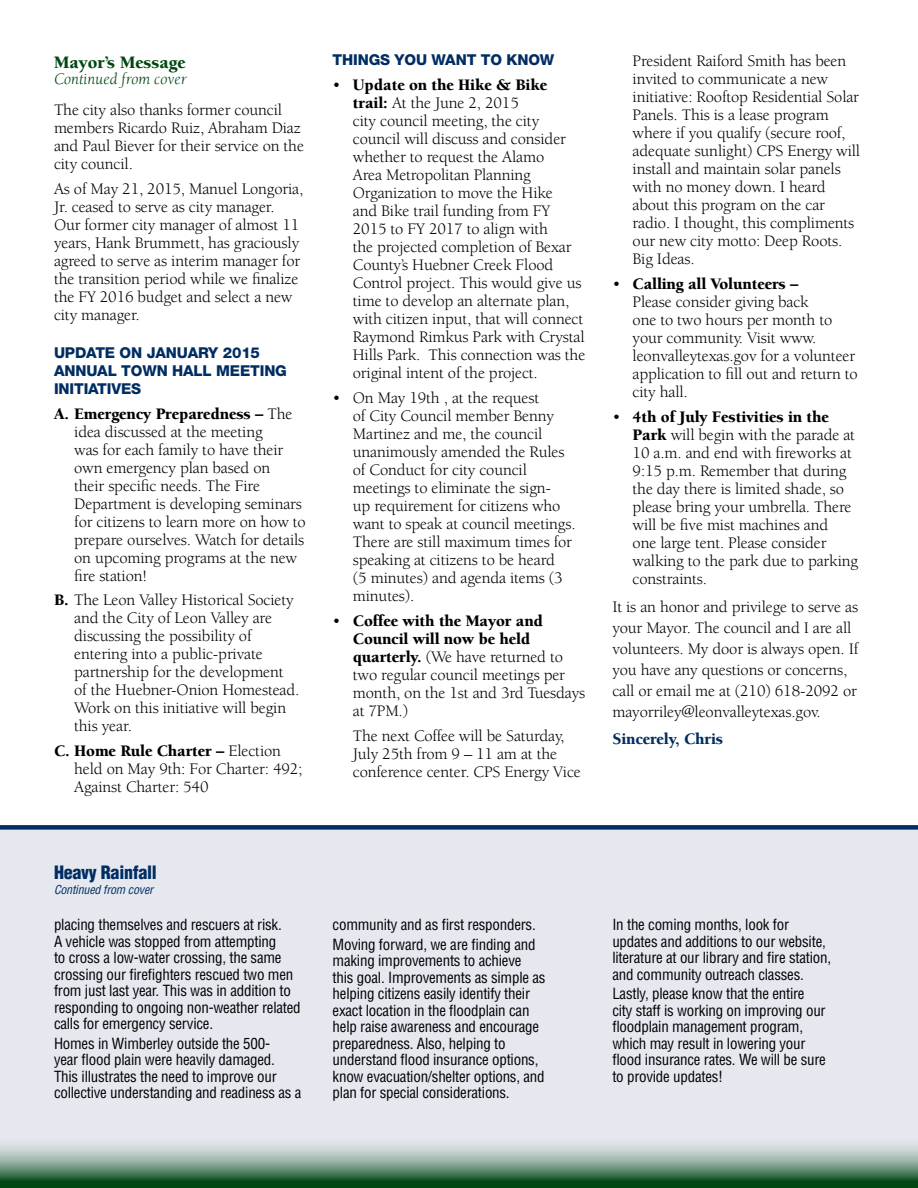
<style>
.page{position:relative;width:918px;height:1188px;background:#fff}
.page>*{position:absolute;margin:0;border:0;box-sizing:border-box;transform-origin:0 0}
.t1{font:900 18px "Berkeley";color:#004712}
.t2{font:900 condensed 18px "Helvetica";letter-spacing:-.015em;color:#002d62}
.t3{font:16.5px/18px "Berkeley";letter-spacing:-.01em;color:#000}
.t4{font:italic 16.5px "Berkeley";color:#004712}
.t5{font:900 16.5px "Berkeley";letter-spacing:-.01em;color:#002d62}
.t6{font:condensed 15px/16.5px "Helvetica";letter-spacing:-.015em;color:#000}
.t7{font:800 15px/18px "Helvetica Neue";letter-spacing:-.01em;color:#002d62}
.t8{font:italic condensed 12px "Helvetica";letter-spacing:-.015em;color:#002d62}
.s1{font-weight:900}
</style>
<div class="page">
<div style="left:0;top:828px;width:918px;height:360px;background:#e6e8f0"></div>
<div style="left:0;top:825px;width:918px;height:5px;background:#002d62"></div>
<svg style="left:0;top:1145px;width:918px;height:43px"></svg>
<p class="t1" style="left:54px;top:52px;width:133px">Mayor’s Message</p>
<p class="t4" style="left:54px;top:70px;width:135px">Continued from cover</p>
<p class="t3" style="left:54px;top:101px;width:252px">The city also thanks former council members Ricardo Ruiz, Abraham Diaz and Paul Biever for their service on the city council.</p>
<p class="t3" style="left:54px;top:180px;width:251px">As of May 21, 2015, Manuel Longoria, Jr. ceased to serve as city manager.<br>Our former city manager of almost 11 years, Hank Brummett, has graciously agreed to serve as interim manager for the transition period while we finalize the FY 2016 budget and select a new city manager.</p>
<p class="t7" style="left:54px;top:343px;width:234px">UPDATE ON JANUARY 2015<br>ANNUAL TOWN HALL MEETING<br>INITIATIVES</p>
<p class="t3" style="left:74px;top:405px;width:233px;text-indent:-20px"><span class="s1">A. Emergency Preparedness –</span> The idea discussed at the meeting<br>was for each family to have their own emergency plan based on<br>their specific needs. The Fire<br>Department is developing seminars for citizens to learn more on how to prepare ourselves. Watch for details on upcoming programs at the new fire station!</p>
<p class="t3" style="left:74px;top:592px;width:227px;text-indent:-20px"><span class="s1">B.</span> The Leon Valley Historical Society and the City of Leon Valley are discussing the possibility of entering into a public-private partnership for the development of the Huebner-Onion Homestead.<br>Work on this initiative will begin this year.</p>
<p class="t3" style="left:74px;top:742px;width:230px;text-indent:-20px"><span class="s1">C. Home Rule Charter –</span> Election held on May 9th: For Charter: 492;<br>Against Charter: 540</p>
<p class="t2" style="left:54px;top:861px;width:104px">Heavy Rainfall</p>
<p class="t8" style="left:54px;top:882px;width:101px">Continued from cover</p>
<p class="t6" style="left:54px;top:916px;width:248px">placing themselves and rescuers at risk.<br>A vehicle was stopped from attempting<br>to cross a low-water crossing, the same crossing our firefighters rescued two men from just last year. This was in addition to responding to ongoing non-weather related calls for emergency service.</p>
<p class="t6" style="left:54px;top:1035px;width:249px">Homes in Wimberley outside the 500-<br>year flood plain were heavily damaged.<br>This illustrates the need to improve our collective understanding and readiness as a</p>
<p class="t7" style="left:333px;top:51px;width:223px">THINGS YOU WANT TO KNOW</p>
<p class="t3" style="left:353px;top:76px;width:234px;text-indent:-20px">• <span class="s1">Update on the Hike &amp; Bike trail:</span> At the June 2, 2015<br>city council meeting, the city council will discuss and consider whether to request the Alamo<br>Area Metropolitan Planning<br>Organization to move the Hike<br>and Bike trail funding from FY<br>2015 to FY 2017 to align with<br>the projected completion of Bexar<br>County’s Huebner Creek Flood<br>Control project. This would give us time to develop an alternate plan, with citizen input, that will connect<br>Raymond Rimkus Park with Crystal<br>Hills Park. This connection was the original intent of the project.</p>
<p class="t3" style="left:353px;top:389px;width:224px;text-indent:-20px">• On May 19th , at the request<br>of City Council member Benny<br>Martinez and me, the council unanimously amended the Rules of Conduct for city council meetings to eliminate the sign-<br>up requirement for citizens who want to speak at council meetings.<br>There are still maximum times for speaking at citizens to be heard<br>(5 minutes) and agenda items (3 minutes).</p>
<p class="t3" style="left:353px;top:612px;width:234px;text-indent:-20px">• <span class="s1">Coffee with the Mayor and<br>Council will now be held quarterly.</span> (We have returned to two regular council meetings per month, on the 1st and 3rd Tuesdays at 7PM.)</p>
<p class="t3" style="left:353px;top:727px;width:230px">The next Coffee will be Saturday,<br>July 25th from 9 – 11 am at the conference center. CPS Energy Vice</p>
<p class="t3" style="left:633px;top:53px;width:229px">President Raiford Smith has been invited to communicate a new initiative: Rooftop Residential Solar<br>Panels. This is a lease program where if you qualify (secure roof, adequate sunlight) CPS Energy will install and maintain solar panels with no money down. I heard about this program on the car radio. I thought, this compliments our new city motto: Deep Roots.<br>Big Ideas.</p>
<p class="t3" style="left:633px;top:275px;width:227px;text-indent:-20px">• <span class="s1">Calling all Volunteers –<br></span>Please consider giving back<br>one to two hours per month to your community. Visit www. leonvalleytexas.gov for a volunteer application to fill out and return to city hall.</p>
<p class="t3" style="left:633px;top:408px;width:227px;text-indent:-20px">• <span class="s1">4th of July Festivities in the<br>Park</span> will begin with the parade at<br>10 a.m. and end with fireworks at<br>9:15 p.m. Remember that during the day there is limited shade, so please bring your umbrella. There will be five mist machines and<br>one large tent. Please consider walking to the park due to parking constraints.</p>
<p class="t3" style="left:612px;top:596px;width:247px;line-height:21px">It is an honor and privilege to serve as your Mayor. The council and I are all volunteers. My door is always open. If you have any questions or concerns, call or email me at (210) 618-2092 or mayorriley@leonvalleytexas.gov.</p>
<p class="t5" style="left:612px;top:730px;width:112px">Sincerely, Chris</p>
<p class="t6" style="left:333px;top:915px;width:205px;line-height:19.8px">community and as first responders.<br>Moving forward, we are finding and</p>
<p class="t6" style="left:333px;top:952px;width:214px">making improvements to achieve this goal. Improvements as simple as helping citizens easily identify their exact location in the floodplain can help raise awareness and encourage preparedness. Also, helping to understand flood insurance options, know evacuation/shelter options, and plan for special considerations.</p>
<p class="t6" style="left:612px;top:916px;width:220px">In the coming months, look for updates and additions to our website, literature at our library and fire station, and community outreach classes.</p>
<p class="t6" style="left:612px;top:985px;width:215px">Lastly, please know that the entire city staff is working on improving our floodplain management program, which may result in lowering your flood insurance rates. We will be sure to provide updates!</p>
</div>
